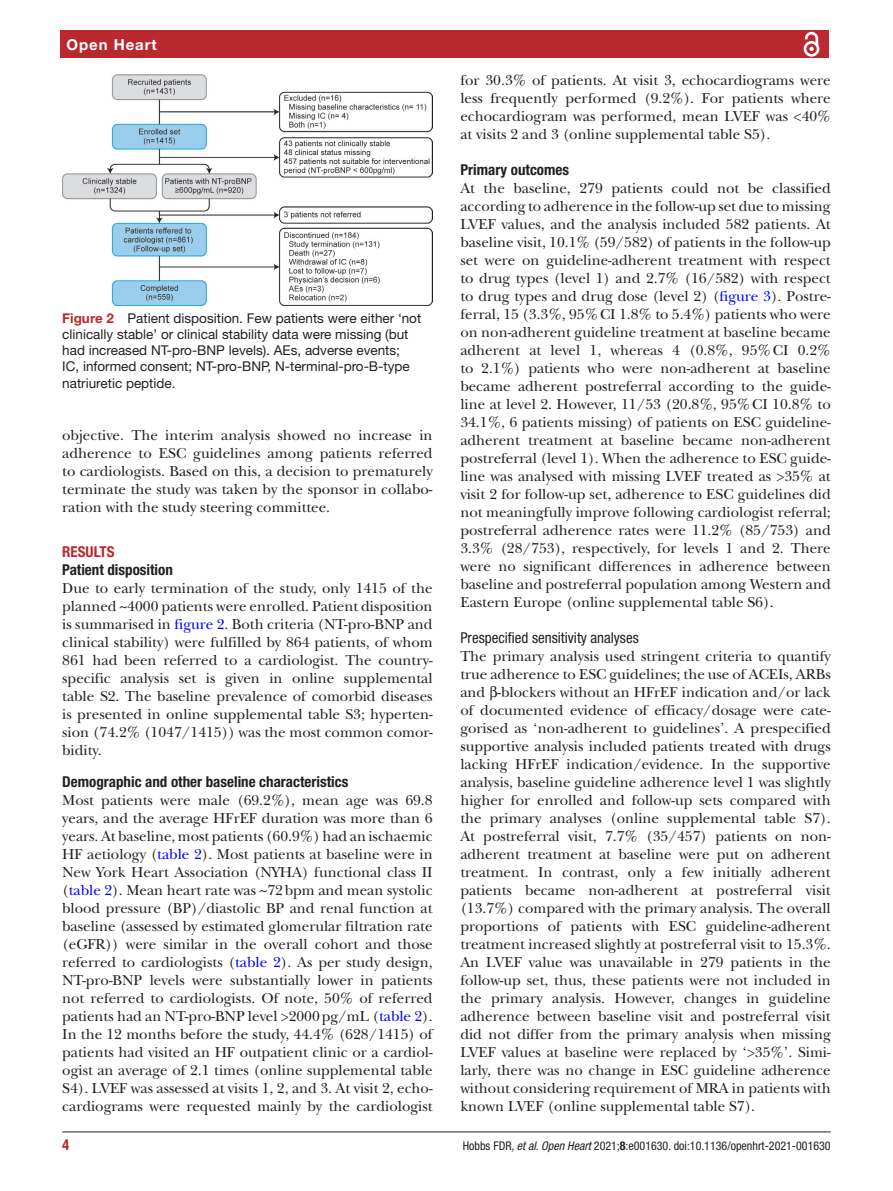
<style>
.page{position:relative;width:893px;height:1191px;background:#fff}
.page>*{position:absolute;margin:0;border:0;box-sizing:border-box;transform-origin:0 0}
.t1{font:15px/18px "New Baskerville";color:#231f20;text-align:justify}
.t2{font:700 condensed 15px "Helvetica Neue LT Std";color:#231f20}
.t3{font:condensed 15px "Helvetica Neue LT Std";color:#231f20}
.t4{font:700 15px "Helvetica Neue LT Std";letter-spacing:.065em;color:#fff}
.t5{font:700 condensed 15px "Helvetica Neue LT Std";color:#b9292e}
.t6{font:13.5px/16.2px "Helvetica Neue LT Std";color:#231f20}
.t7{font:condensed 12px "Helvetica Neue LT Std";color:#231f20}
.s1{font-weight:700;color:#b9292e}
.s2{color:#00f}
.s3{font-style:italic}
.s4{font-weight:700}
</style>
<div class="page">
<div style="left:61px;top:31px;width:768px;height:27px;background:#b9292e"></div>
<hr style="left:62px;top:1131px;width:769px;height:1px;background:#231f20">
<svg style="left:803px;top:31px;width:17px;height:26px"></svg>
<img style="left:62px;top:74px;width:370px;height:231px">
<p class="t4" style="left:66px;top:35px;width:92px">Open Heart</p>
<p class="t6" style="left:62px;top:310px;width:361px"><span class="s1">Figure 2</span> Patient disposition. Few patients were either ‘not clinically stable’ or clinical stability data were missing (but had increased NT-pro-BNP levels). AEs, adverse events;<br>IC, informed consent; NT-pro-BNP, N-terminal-pro-B-type natriuretic peptide.</p>
<p class="t1" style="left:62px;top:426px;width:372px">objective. The interim analysis showed no increase in adherence to ESC guidelines among patients referred to cardiologists. Based on this, a decision to prematurely terminate the study was taken by the sponsor in collabo&shy;ration with the study steering committee.</p>
<p class="t5" style="left:62px;top:543px;width:54px">RESULTS</p>
<p class="t2" style="left:62px;top:561px;width:112px">Patient disposition</p>
<p class="t1" style="left:62px;top:579px;width:372px">Due to early termination of the study, only 1415 of the planned ~4000 patients were enrolled. Patient disposition is summarised in <span class="s2">figure 2</span>. Both criteria (NT-pro-BNP and clinical stability) were fulfilled by 864 patients, of whom 861 had been referred to a cardiologist. The country&shy;specific analysis set is given in online supplemental table S2. The baseline prevalence of comorbid diseases is presented in online supplemental table S3; hyperten&shy;sion (74.2% (1047/1415)) was the most common comor&shy;bidity.</p>
<p class="t2" style="left:62px;top:772px;width:288px">Demographic and other baseline characteristics</p>
<p class="t1" style="left:62px;top:791px;width:372px">Most patients were male (69.2%), mean age was 69.8 years, and the average HFrEF duration was more than 6 years. At baseline, most patients (60.9%) had an ischaemic HF aetiology (<span class="s2">table 2</span>). Most patients at baseline were in New York Heart Association (NYHA) functional class II (<span class="s2">table 2</span>). Mean heart rate was ~72bpm and mean systolic blood pressure (BP)/diastolic BP and renal function at baseline (assessed by estimated glomerular filtration rate (eGFR)) were similar in the overall cohort and those referred to cardiologists (<span class="s2">table 2</span>). As per study design, NT-pro-BNP levels were substantially lower in patients not referred to cardiologists. Of note, 50% of referred patients had an NT-pro-BNP level &gt;2000pg/mL (<span class="s2">table 2</span>).<br>In the 12 months before the study, 44.4% (628/1415) of patients had visited an HF outpatient clinic or a cardiol&shy;ogist an average of 2.1 times (online supplemental table S4). LVEF was assessed at visits 1, 2, and 3. At visit 2, echo&shy;cardiograms were requested mainly by the cardiologist</p>
<p class="t1" style="left:460px;top:71px;width:372px">for 30.3% of patients. At visit 3, echocardiograms were less frequently performed (9.2%). For patients where echocardiogram was performed, mean LVEF was &lt;40% at visits 2 and 3 (online supplemental table S5).</p>
<p class="t2" style="left:460px;top:160px;width:110px">Primary outcomes</p>
<p class="t1" style="left:460px;top:179px;width:372px">At the baseline, 279 patients could not be classified according to adherence in the follow-up set due to missing LVEF values, and the analysis included 582 patients. At baseline visit, 10.1% (59/582) of patients in the follow-up set were on guideline-adherent treatment with respect to drug types (level 1) and 2.7% (16/582) with respect to drug types and drug dose (level 2) (<span class="s2">figure 3</span>). Postre&shy;ferral, 15 (3.3%, 95%CI 1.8% to 5.4%) patients who were on non-adherent guideline treatment at baseline became adherent at level 1, whereas 4 (0.8%, 95%CI 0.2% to 2.1%) patients who were non-adherent at baseline became adherent postreferral according to the guide&shy;line at level 2. However, 11/53 (20.8%, 95%CI 10.8% to 34.1%, 6 patients missing) of patients on ESC guideline&shy;adherent treatment at baseline became non-adherent postreferral (level 1). When the adherence to ESC guide&shy;line was analysed with missing LVEF treated as &gt;35% at visit 2 for follow-up set, adherence to ESC guidelines did not meaningfully improve following cardiologist referral; postreferral adherence rates were 11.2% (85/753) and 3.3% (28/753), respectively, for levels 1 and 2. There were no significant differences in adherence between baseline and postreferral population among Western and Eastern Europe (online supplemental table S6).</p>
<p class="t3" style="left:460px;top:628px;width:180px">Prespecified sensitivity analyses</p>
<p class="t1" style="left:460px;top:647px;width:372px">The primary analysis used stringent criteria to quantify true adherence to ESC guidelines; the use of ACEIs, ARBs and -blockers without an HFrEF indication and/or lack of documented evidence of efficacy/dosage were cate&shy;gorised as ‘non-adherent to guidelines’. A prespecified supportive analysis included patients treated with drugs lacking HFrEF indication/evidence. In the supportive analysis, baseline guideline adherence level 1 was slightly higher for enrolled and follow-up sets compared with the primary analyses (online supplemental table S7).<br>At postreferral visit, 7.7% (35/457) patients on non&shy;adherent treatment at baseline were put on adherent treatment. In contrast, only a few initially adherent patients became non-adherent at postreferral visit (13.7%) compared with the primary analysis. The overall proportions of patients with ESC guideline-adherent treatment increased slightly at postreferral visit to 15.3%.<br>An LVEF value was unavailable in 279 patients in the follow-up set, thus, these patients were not included in the primary analysis. However, changes in guideline adherence between baseline visit and postreferral visit did not differ from the primary analysis when missing LVEF values at baseline were replaced by ‘&gt;35%’. Simi&shy;larly, there was no change in ESC guideline adherence without considering requirement of MRA in patients with known LVEF (online supplemental table S7).</p>
<p class="t5" style="left:62px;top:1135px;width:9px">4</p>
<p class="t7" style="left:463px;top:1139px;width:370px">Hobbs FDR<span class="s3">, et al. Open Heart</span> 2021;<span class="s4">8</span>:e001630. doi:10.1136/openhrt-2021-001630</p>
</div>
